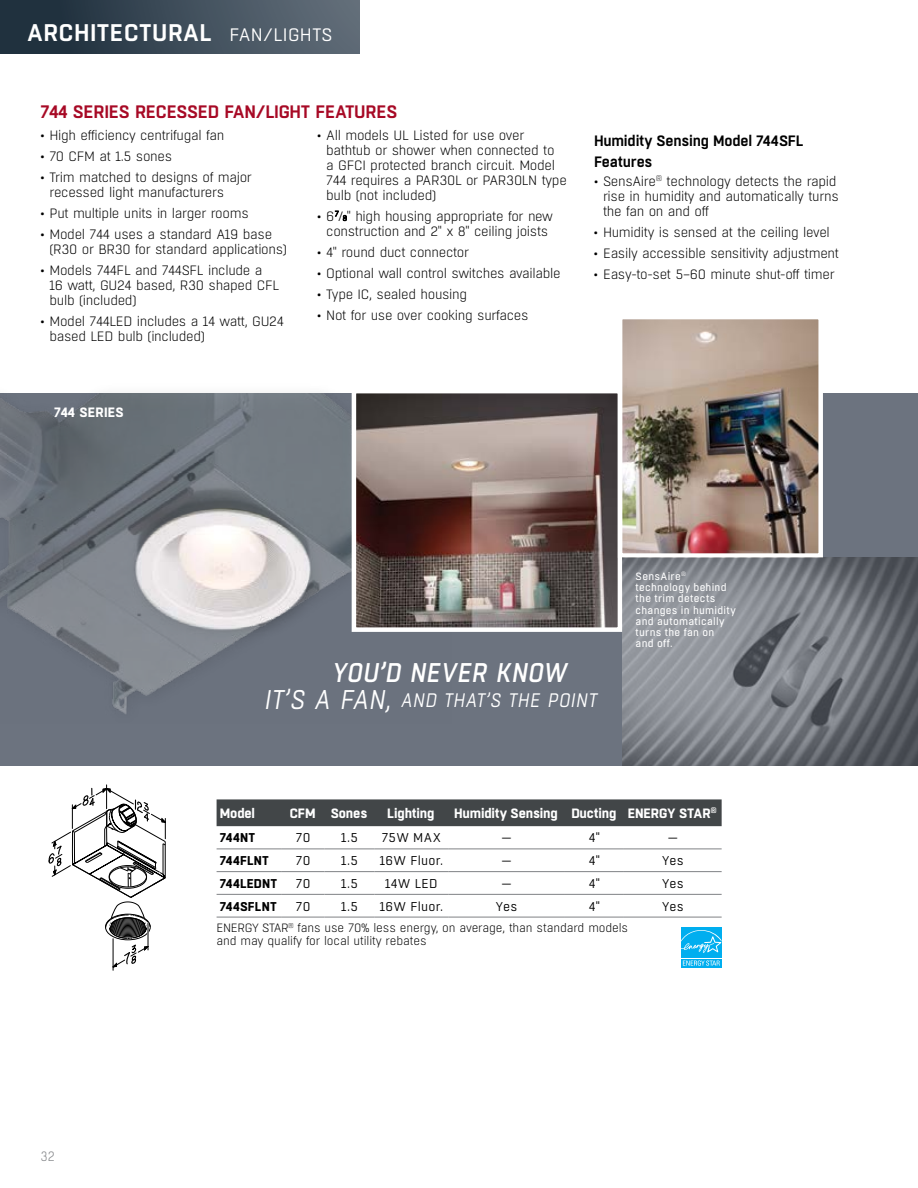
<style>
.page{position:relative;width:918px;height:1188px;background:#fff}
.page>*{position:absolute;margin:0;border:0;box-sizing:border-box;transform-origin:0 0}
.t1{font:italic 500 27px "Boxed";letter-spacing:.02em;color:#fff}
.t2{font:600 24px "Boxed";letter-spacing:.02em;color:#fff}
.t3{font:italic 19.5px "Boxed";letter-spacing:.03em;color:#fff}
.t4{font:600 18px "Boxed";letter-spacing:-.015em;color:#a70925}
.t5{font:600 15px/21px "Boxed";letter-spacing:-.015em;color:#000}
.t6{font:300 13.5px/15px "Boxed";letter-spacing:-.025em;color:#000}
.t7{font:700 13.5px "Boxed";letter-spacing:-.01em;color:#fff}
.t8{font:700 13.5px "Boxed";letter-spacing:.01em;color:#fff}
.t9{font:300 13.5px "Boxed";color:#808285;scale:.9 1}
.t10{font:12.75px "Boxed";letter-spacing:.02em;color:#000}
.t11{font:700 12.75px "Boxed";letter-spacing:.02em;color:#000}
.t12{font:300 12px/13.5px "Boxed";letter-spacing:-.01em;color:#000}
.t13{font:10.5px/11.2px "Boxed";letter-spacing:.025em;color:#fff}
.s1{font-weight:400;font-size:18px}
.s2{font-size:7.35px}
.s3{font-size:27px}
</style>
<div class="page">
<div style="left:0;top:393px;width:918px;height:373px;background:#6c737f"></div>
<div style="left:0;top:0;width:359px;height:54px;background:linear-gradient(to right,#182937,#626e7a)"></div>
<div style="left:217px;top:799px;width:505px;height:27px;background:#424648"></div>
<hr style="left:217px;top:849px;width:65px;height:1px;background:#808285">
<hr style="left:282px;top:849px;width:43px;height:1px;background:#808285">
<hr style="left:325px;top:849px;width:50px;height:1px;background:#808285">
<hr style="left:375px;top:849px;width:73px;height:1px;background:#808285">
<hr style="left:448px;top:849px;width:117px;height:1px;background:#808285">
<hr style="left:565px;top:849px;width:59px;height:1px;background:#808285">
<hr style="left:624px;top:849px;width:98px;height:1px;background:#808285">
<hr style="left:217px;top:871px;width:65px;height:1px;background:#808285">
<hr style="left:282px;top:871px;width:43px;height:1px;background:#808285">
<hr style="left:325px;top:871px;width:50px;height:1px;background:#808285">
<hr style="left:375px;top:871px;width:73px;height:1px;background:#808285">
<hr style="left:448px;top:871px;width:117px;height:1px;background:#808285">
<hr style="left:565px;top:871px;width:59px;height:1px;background:#808285">
<hr style="left:624px;top:871px;width:98px;height:1px;background:#808285">
<hr style="left:217px;top:894px;width:65px;height:1px;background:#808285">
<hr style="left:282px;top:894px;width:43px;height:1px;background:#808285">
<hr style="left:325px;top:894px;width:50px;height:1px;background:#808285">
<hr style="left:375px;top:894px;width:73px;height:1px;background:#808285">
<hr style="left:448px;top:894px;width:117px;height:1px;background:#808285">
<hr style="left:565px;top:894px;width:59px;height:1px;background:#808285">
<hr style="left:624px;top:894px;width:98px;height:1px;background:#808285">
<hr style="left:217px;top:917px;width:65px;height:1px;background:#808285">
<hr style="left:282px;top:917px;width:43px;height:1px;background:#808285">
<hr style="left:325px;top:917px;width:50px;height:1px;background:#808285">
<hr style="left:375px;top:917px;width:73px;height:1px;background:#808285">
<hr style="left:448px;top:917px;width:117px;height:1px;background:#808285">
<hr style="left:565px;top:917px;width:59px;height:1px;background:#808285">
<hr style="left:624px;top:917px;width:98px;height:1px;background:#808285">
<div style="left:0;top:380px;width:429px;height:347px;background:#000;opacity:.3"></div>
<img style="left:0;top:393px;width:429px;height:331px">
<svg style="left:335px;top:211px;width:12px;height:10px"></svg>
<hr style="left:113px;top:939px;width:1px;height:31px;background:#000">
<svg style="left:48px;top:785px;width:118px;height:182px"></svg>
<img style="left:357px;top:394px;width:260px;height:233px">
<div style="left:352px;top:389px;width:270px;height:243px;border:4px solid #fff"></div>
<img style="left:623px;top:320px;width:195px;height:233px">
<div style="left:618px;top:315px;width:205px;height:243px;border:4px solid #fff"></div>
<div style="left:681px;top:928px;width:41px;height:40px;background:#00aeef"></div>
<svg style="left:681px;top:930px;width:40px;height:23px"></svg>
<hr style="left:681px;top:958px;width:41px;height:1px;background:#fff">
<svg style="left:683px;top:960px;width:37px;height:6px"></svg>
<img style="left:622px;top:558px;width:296px;height:208px">
<h2 class="t2" style="left:27px;top:16px;width:307px">ARCHITECTURAL <span class="s1">FAN/LIGHTS</span></h2>
<h3 class="t4" style="left:40px;top:100px;width:358px">744 SERIES RECESSED FAN/LIGHT FEATURES</h3>
<p class="t6" style="left:40px;top:128px;width:185px">• High efficiency centrifugal fan</p>
<p class="t6" style="left:40px;top:149px;width:133px">• 70 CFM at 1.5 sones</p>
<p class="t6" style="left:50px;top:170px;width:204px;text-indent:-9px">• Trim matched to designs of major recessed light manufacturers</p>
<p class="t6" style="left:40px;top:206px;width:210px">• Put multiple units in larger rooms</p>
<p class="t6" style="left:50px;top:227px;width:239px;text-indent:-9px">• Model 744 uses a standard A19 base (R30 or BR30 for standard applications)</p>
<p class="t6" style="left:50px;top:263px;width:231px;text-indent:-9px">• Models 744FL and 744SFL include a<br>16 watt, GU24 based, R30 shaped CFL bulb (included)</p>
<p class="t6" style="left:50px;top:314px;width:236px;text-indent:-9px">• Model 744LED includes a 14 watt, GU24 based LED bulb (included)</p>
<p class="t6" style="left:326px;top:128px;width:242px;text-indent:-9px">• All models UL Listed for use over bathtub or shower when connected to<br>a GFCI protected branch circuit. Model<br>744 requires a PAR30L or PAR30LN type bulb (not included)</p>
<p class="t6" style="left:317px;top:209px;width:237px;text-align:center">• 6<sup>7</sup>⁄<span class="s2">8</span>" high housing appropriate for new construction and 2" x 8" ceiling joists</p>
<p class="t6" style="left:317px;top:245px;width:153px">• 4" round duct connector</p>
<p class="t6" style="left:317px;top:266px;width:245px">• Optional wall control switches available</p>
<p class="t6" style="left:317px;top:287px;width:152px">• Type IC, sealed housing</p>
<p class="t6" style="left:317px;top:308px;width:213px">• Not for use over cooking surfaces</p>
<p class="t8" style="left:54px;top:403px;width:71px">744 SERIES</p>
<p class="t5" style="left:594px;top:130px;width:211px">Humidity Sensing Model 744SFL<br>Features</p>
<p class="t6" style="left:603px;top:174px;width:237px;text-indent:-9px">• SensAire<sup>®</sup> technology detects the rapid rise in humidity and automatically turns the fan on and off</p>
<p class="t6" style="left:594px;top:225px;width:237px">• Humidity is sensed at the ceiling level</p>
<p class="t6" style="left:594px;top:246px;width:247px">• Easily accessible sensitivity adjustment</p>
<p class="t6" style="left:594px;top:267px;width:242px">• Easy-to-set 5–60 minute shut-off timer</p>
<p class="t13" style="left:636px;top:571px;width:102px">SensAire<sup>® </sup>technology behind the trim detects changes in humidity and automatically turns the fan on<br>and off.</p>
<h1 class="t1" style="left:331px;top:655px;width:236px">YOU’D NEVER KNOW</h1>
<h3 class="t3" style="left:264px;top:688px;width:334px"><span class="s3">IT’S A FAN,</span> AND THAT’S THE POINT</h3>
<p class="t9" style="left:40px;top:1148px;width:17px">32</p>
<p class="t7" style="left:220px;top:804px;width:37px">Model</p>
<p class="t7" style="left:290px;top:804px;width:79px">CFM Sones</p>
<p class="t7" style="left:387px;top:804px;width:49px">Lighting</p>
<p class="t7" style="left:454px;top:804px;width:264px">Humidity Sensing Ducting ENERGY STAR<sup>®</sup></p>
<p class="t11" style="left:220px;top:829px;width:37px">744NT</p>
<p class="t10" style="left:296px;top:830px;width:16px">70</p>
<p class="t10" style="left:341px;top:830px;width:18px">1.5</p>
<p class="t10" style="left:382px;top:830px;width:61px">75W MAX</p>
<p class="t10" style="left:501px;top:830px;width:12px">—</p>
<p class="t10" style="left:589px;top:830px;width:13px">4"</p>
<p class="t10" style="left:668px;top:830px;width:12px">—</p>
<p class="t11" style="left:220px;top:852px;width:51px">744FLNT</p>
<p class="t10" style="left:296px;top:853px;width:16px">70</p>
<p class="t10" style="left:341px;top:853px;width:18px">1.5</p>
<p class="t10" style="left:380px;top:853px;width:65px">16W Fluor.</p>
<p class="t10" style="left:501px;top:853px;width:12px">—</p>
<p class="t10" style="left:589px;top:853px;width:13px">4"</p>
<p class="t10" style="left:662px;top:853px;width:23px">Yes</p>
<p class="t11" style="left:220px;top:875px;width:59px">744LEDNT</p>
<p class="t10" style="left:296px;top:875px;width:16px">70</p>
<p class="t10" style="left:341px;top:875px;width:18px">1.5</p>
<p class="t10" style="left:385px;top:875px;width:54px">14W LED</p>
<p class="t10" style="left:501px;top:875px;width:12px">—</p>
<p class="t10" style="left:589px;top:875px;width:13px">4"</p>
<p class="t10" style="left:662px;top:875px;width:23px">Yes</p>
<p class="t11" style="left:220px;top:897px;width:58px">744SFLNT</p>
<p class="t10" style="left:296px;top:898px;width:16px">70</p>
<p class="t10" style="left:341px;top:898px;width:18px">1.5</p>
<p class="t10" style="left:380px;top:898px;width:65px">16W Fluor.</p>
<p class="t10" style="left:496px;top:898px;width:23px">Yes</p>
<p class="t10" style="left:589px;top:898px;width:13px">4"</p>
<p class="t10" style="left:662px;top:898px;width:23px">Yes</p>
<p class="t12" style="left:217px;top:921px;width:413px">ENERGY STAR<sup>®</sup> fans use 70% less energy, on average, than standard models and may qualify for local utility rebates</p>
</div>
